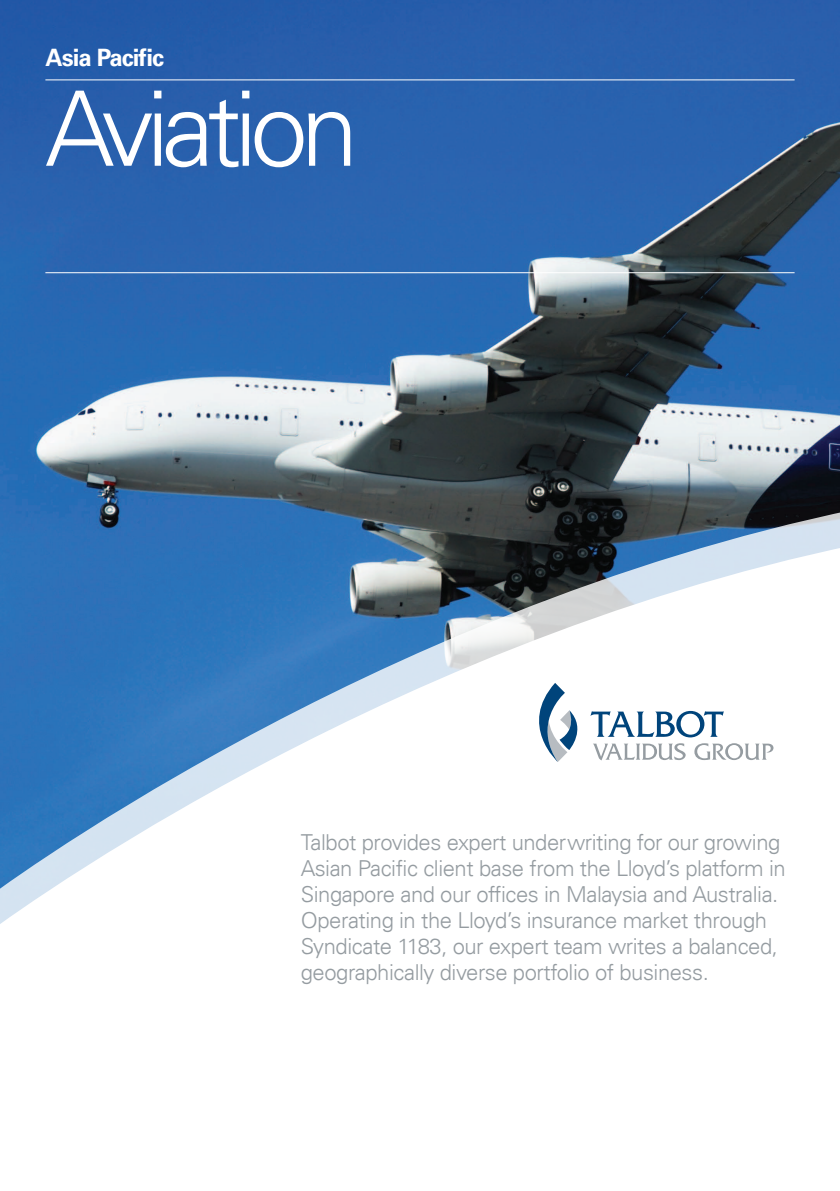
<style>
.page{position:relative;width:840px;height:1191px;background:#fff}
.page>*{position:absolute;margin:0;border:0;box-sizing:border-box;transform-origin:0 0}
.Heading_2{font:300 104px "Univers LT";letter-spacing:-.07em;color:#fff}
.t1{font:700 24px "Univers LT";letter-spacing:-.04em;color:#fff}
.large_copy{font:300 22px/26px "Univers LT";letter-spacing:-.02em;color:#959ca1}
</style>
<div class="page">
<img style="left:0;top:0;width:839px;height:509px">
<svg style="left:0;top:509px;width:839px;height:35px;background:#3c5f81"></svg>
<svg style="left:0;top:544px;width:839px;height:380px"></svg>
<hr style="left:45px;top:272px;width:749px;height:1px;background:#fff">
<hr style="left:45px;top:79px;width:749px;height:1px;background:#fff">
<svg style="left:532px;top:683px;width:241px;height:79px"></svg>
<p class="t1" style="left:45px;top:43px;width:120px">Asia Pacific</p>
<p class="Heading_2" style="left:45px;top:66px;width:315px">Aviation</p>
<p class="large_copy" style="left:300px;top:828px;width:486px">Talbot provides expert underwriting for our growing Asian Pacific client base from the Lloyd’s platform in Singapore and our offices in Malaysia and Australia.<br>Operating in the Lloyd’s insurance market through Syndicate 1183, our expert team writes a balanced, geographically diverse portfolio of business.</p>
</div>
